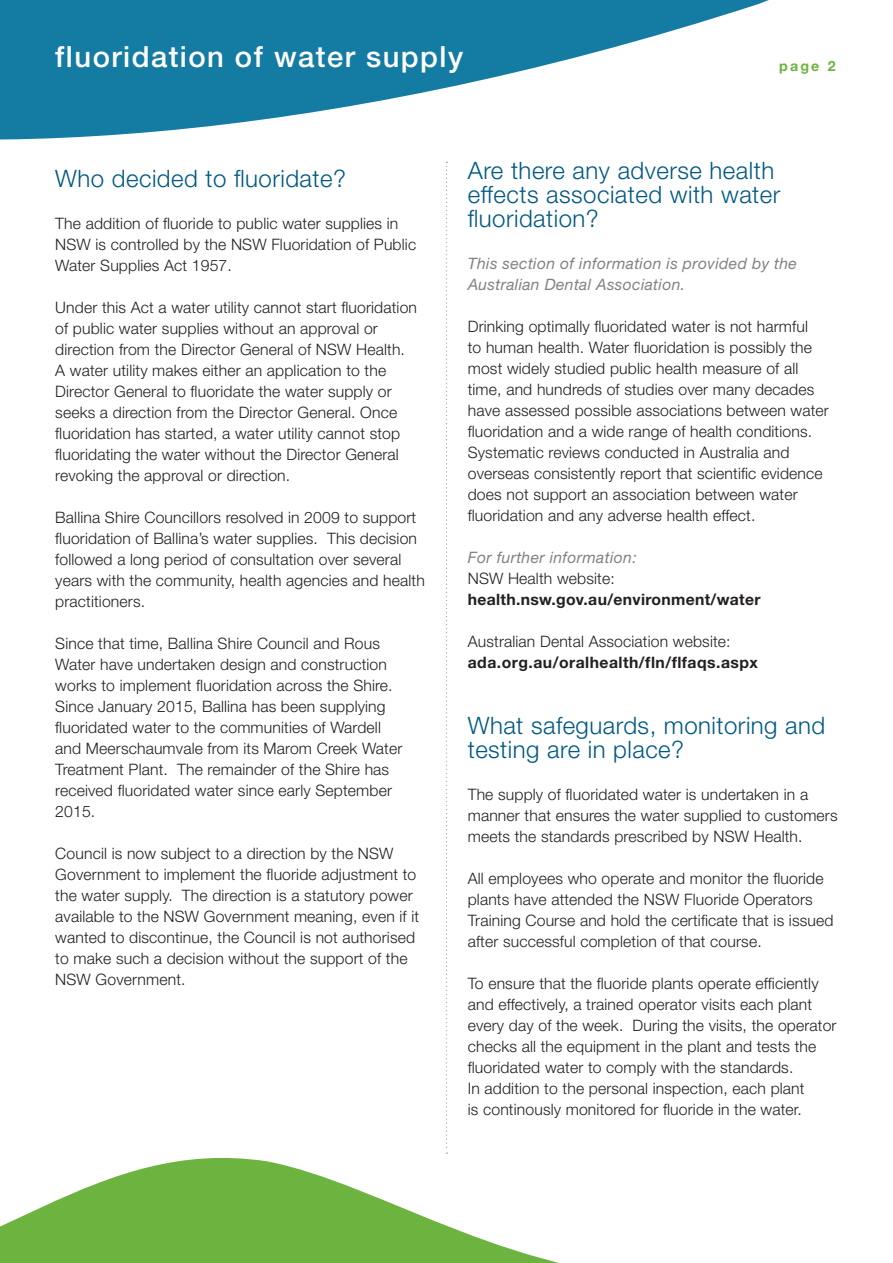
<style>
.page{position:relative;width:893px;height:1263px;background:#fff}
.page>*{position:absolute;margin:0;border:0;box-sizing:border-box;transform-origin:0 0}
.t1{font:500 29.25px "Helvetica Neue LT Std";letter-spacing:.05em;color:#fff}
.heading_A_blue_25pt{font:300 24px/24px "Helvetica Neue LT Std";letter-spacing:.02em;color:#005983}
.body_copy_with_dot_p{font:300 24px "Helvetica Neue LT Std";letter-spacing:.02em;color:#005983}
.body_copy_with_dot_p-2{font:300 15.75px/21px "Helvetica Neue LT Std";letter-spacing:.01em;color:#231f20}
.heading_A_blue_25pt-2{font:300 15.75px/21px "Helvetica Neue LT Std";letter-spacing:.01em;color:#231f20}
.body_copy_with_dot_p-3{font:700 15.75px "Helvetica Neue LT Std";letter-spacing:.025em;color:#231f20}
.heading_A_blue_25pt-3{font:italic 15.75px/21px "Helvetica Neue LT Std";letter-spacing:.02em;color:#808285}
.body_copy_with_dot_p-4{font:italic 15.75px "Helvetica Neue LT Std";letter-spacing:.02em;color:#808285}
.t2{font:700 14.25px "Helvetica Neue LT Std";color:#6cb43f}
</style>
<div class="page">
<svg style="left:0;top:0;width:769px;height:163px;fill:#147ca3"></svg>
<svg style="left:0;top:1152px;width:559px;height:111px;fill:#6cb43f"></svg>
<svg style="left:446px;top:162px;width:1px;height:992px"></svg>
<p class="t1" style="left:55px;top:39px;width:409px">fluoridation of water supply</p>
<p class="t2" style="left:779px;top:57px;width:58px">page 2</p>
<p class="body_copy_with_dot_p" style="left:55px;top:164px;width:292px">Who decided to fluoridate?</p>
<p class="body_copy_with_dot_p-2" style="left:55px;top:213px;width:362px">The addition of fluoride to public water supplies in<br>NSW is controlled by the NSW Fluoridation of Public<br>Water Supplies Act 1957.</p>
<p class="body_copy_with_dot_p-2" style="left:55px;top:297px;width:363px">Under this Act a water utility cannot start fluoridation of public water supplies without an approval or direction from the Director General of NSW Health.<br>A water utility makes either an application to the Director General to fluoridate the water supply or seeks a direction from the Director General. Once fluoridation has started, a water utility cannot stop fluoridating the water without the Director General revoking the approval or direction.</p>
<p class="body_copy_with_dot_p-2" style="left:55px;top:507px;width:371px">Ballina Shire Councillors resolved in 2009 to support fluoridation of Ballina’s water supplies. This decision followed a long period of consultation over several years with the community, health agencies and health practitioners.</p>
<p class="body_copy_with_dot_p-2" style="left:55px;top:633px;width:349px">Since that time, Ballina Shire Council and Rous Water have undertaken design and construction works to implement fluoridation across the Shire.<br>Since January 2015, Ballina has been supplying fluoridated water to the communities of Wardell and Meerschaumvale from its Marom Creek Water Treatment Plant. The remainder of the Shire has received fluoridated water since early September 2015.</p>
<p class="heading_A_blue_25pt-2" style="left:55px;top:843px;width:365px">Council is now subject to a direction by the NSW Government to implement the fluoride adjustment to the water supply. The direction is a statutory power available to the NSW Government meaning, even if it wanted to discontinue, the Council is not authorised to make such a decision without the support of the NSW Government.</p>
<p class="heading_A_blue_25pt" style="left:468px;top:158px;width:314px">Are there any adverse health effects associated with water fluoridation?</p>
<p class="heading_A_blue_25pt-3" style="left:468px;top:252px;width:331px">This section of information is provided by the<br>Australian Dental Association.</p>
<p class="body_copy_with_dot_p-2" style="left:468px;top:315px;width:363px">Drinking optimally fluoridated water is not harmful<br>to human health. Water fluoridation is possibly the most widely studied public health measure of all time, and hundreds of studies over many decades have assessed possible associations between water fluoridation and a wide range of health conditions.<br>Systematic reviews conducted in Australia and overseas consistently report that scientific evidence does not support an association between water fluoridation and any adverse health effect.</p>
<p class="body_copy_with_dot_p-4" style="left:468px;top:548px;width:170px">For further information:</p>
<p class="body_copy_with_dot_p-2" style="left:468px;top:567px;width:148px">NSW Health website:</p>
<p class="body_copy_with_dot_p-3" style="left:468px;top:589px;width:294px">health.nsw.gov.au/environment/water</p>
<p class="body_copy_with_dot_p-2" style="left:468px;top:630px;width:264px">Australian Dental Association website:</p>
<p class="body_copy_with_dot_p-3" style="left:468px;top:652px;width:292px">ada.org.au/oralhealth/fln/flfaqs.aspx</p>
<p class="heading_A_blue_25pt" style="left:468px;top:713px;width:359px">What safeguards, monitoring and testing are in place?</p>
<p class="body_copy_with_dot_p-2" style="left:468px;top:783px;width:371px">The supply of fluoridated water is undertaken in a manner that ensures the water supplied to customers meets the standards prescribed by NSW Health.</p>
<p class="body_copy_with_dot_p-2" style="left:468px;top:867px;width:367px">All employees who operate and monitor the fluoride plants have attended the NSW Fluoride Operators Training Course and hold the certificate that is issued after successful completion of that course.</p>
<p class="body_copy_with_dot_p-2" style="left:468px;top:972px;width:370px">To ensure that the fluoride plants operate efficiently and effectively, a trained operator visits each plant every day of the week. During the visits, the operator checks all the equipment in the plant and tests the fluoridated water to comply with the standards.<br>In addition to the personal inspection, each plant<br>is continously monitored for fluoride in the water.</p>
</div>
